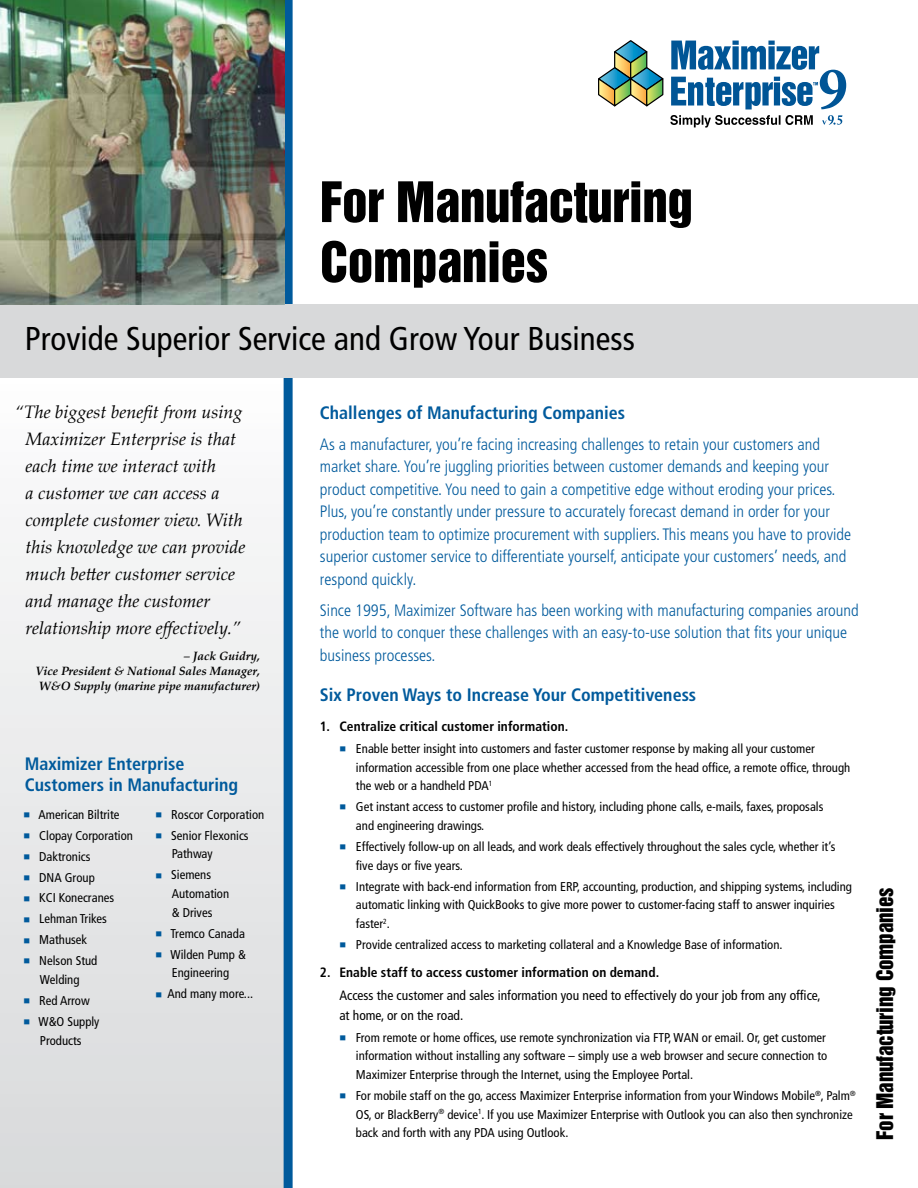
<style>
.page{position:relative;width:918px;height:1188px;background:#fff}
.page>*{position:absolute;margin:0;border:0;box-sizing:border-box;transform-origin:0 0}
.t1{font:51px/60px "Helvetica Inserat";letter-spacing:-.01em;color:#000}
.t2{font:condensed 33px "Frutiger LT Std";color:#000}
.t3{font:21px "Helvetica Inserat";letter-spacing:-.01em;color:#000}
.t4{font:italic 18px/27px "Palatino Linotype";color:#000}
.t5{font:700 condensed 18px/21px "Frutiger LT Std";color:#005a9c}
.t6{font:300 condensed 16.5px/22.5px "Frutiger LT Std";color:#005a9c}
.t7{font:condensed 13.5px/19.5px "Frutiger LT Std";color:#000}
.t8{font:700 condensed 13.5px "Frutiger LT Std";letter-spacing:.005em;color:#000}
.t9{font:condensed 12.75px/18.8px "Frutiger LT Std";color:#000}
.t10{font:italic 700 12px/15px "Palatino Linotype";color:#000;text-align:justify}
.s1{color:#005a9c}
</style>
<div class="page">
<div style="left:0;top:377px;width:288px;height:811px;background:linear-gradient(to bottom,#fdfdfd,#d8d9da)"></div>
<div style="left:284px;top:0;width:9px;height:1188px;background:#005a9c"></div>
<div style="left:0;top:304px;width:918px;height:74px;background:#d8d9da"></div>
<svg style="left:671px;top:41px;width:175px;height:68px"></svg>
<svg style="left:670px;top:115px;width:143px;height:13px"></svg>
<svg style="left:598px;top:40px;width:65px;height:66px"></svg>
<svg style="left:822px;top:115px;width:21px;height:10px"></svg>
<img style="left:0;top:0;width:284px;height:304px">
<h1 class="t1" style="left:320px;top:173px;width:374px">For Manufacturing<br>Companies</h1>
<h2 class="t2" style="left:25px;top:319px;width:612px">Provide Superior Service and Grow Your Business</h2>
<p class="t4" style="left:26px;top:398px;width:221px;text-indent:-11px">“The biggest benefit from using<br>Maximizer Enterprise is that each time we interact with<br>a customer we can access a complete customer view. With this knowledge we can provide much better customer service and manage the customer relationship more effectively.”</p>
<p class="t10" style="left:35px;top:648px;width:226px;text-indent:148px">– Jack Guidry, Vice President &amp; National Sales Manager, W&amp;O Supply (marine pipe manufacturer)</p>
<h3 class="t5" style="left:25px;top:753px;width:215px">Maximizer Enterprise<br>Customers in Manufacturing</h3>
<p class="t9" style="left:23px;top:805px;width:98px"><span class="s1">■</span> American Biltrite</p>
<p class="t9" style="left:23px;top:826px;width:111px"><span class="s1">■</span> Clopay Corporation</p>
<p class="t9" style="left:23px;top:847px;width:69px"><span class="s1">■</span> Daktronics</p>
<p class="t9" style="left:23px;top:868px;width:73px"><span class="s1">■</span> DNA Group</p>
<p class="t9" style="left:23px;top:889px;width:92px"><span class="s1">■</span> KCI Konecranes</p>
<p class="t9" style="left:23px;top:910px;width:85px"><span class="s1">■</span> Lehman Trikes</p>
<p class="t9" style="left:23px;top:931px;width:65px"><span class="s1">■</span> Mathusek</p>
<p class="t9" style="left:23px;top:951px;width:75px;text-align:center"><span class="s1">■</span> Nelson Stud<br>Welding</p>
<p class="t9" style="left:23px;top:991px;width:68px"><span class="s1">■</span> Red Arrow</p>
<p class="t9" style="left:23px;top:1012px;width:78px;text-align:center"><span class="s1">■</span> W&amp;O Supply<br>Products</p>
<p class="t9" style="left:155px;top:805px;width:110px"><span class="s1">■</span> Roscor Corporation</p>
<p class="t9" style="left:172px;top:826px;width:78px;text-indent:-16px"><span class="s1">■</span> Senior Flexonics<br>Pathway</p>
<p class="t9" style="left:172px;top:866px;width:59px;text-indent:-16px"><span class="s1">■</span> Siemens<br>Automation &amp; Drives</p>
<p class="t9" style="left:155px;top:924px;width:91px"><span class="s1">■</span> Tremco Canada</p>
<p class="t9" style="left:155px;top:945px;width:92px;text-align:center"><span class="s1">■</span> Wilden Pump &amp;<br>Engineering</p>
<p class="t9" style="left:155px;top:985px;width:99px"><span class="s1">■</span> And many more...</p>
<h3 class="t5" style="left:320px;top:402px;width:307px">Challenges of Manufacturing Companies</h3>
<p class="t6" style="left:320px;top:433px;width:533px">As a manufacturer, you’re facing increasing challenges to retain your customers and market share. You’re juggling priorities between customer demands and keeping your product competitive. You need to gain a competitive edge without eroding your prices.<br>Plus, you’re constantly under pressure to accurately forecast demand in order for your production team to optimize procurement with suppliers. This means you have to provide superior customer service to differentiate yourself, anticipate your customers’ needs, and respond quickly.</p>
<p class="t6" style="left:320px;top:599px;width:540px">Since 1995, Maximizer Software has been working with manufacturing companies around the world to conquer these challenges with an easy-to-use solution that fits your unique business processes.</p>
<h3 class="t5" style="left:320px;top:685px;width:378px">Six Proven Ways to Increase Your Competitiveness</h3>
<p class="t8" style="left:320px;top:718px;width:250px">1. Centralize critical customer information.</p>
<p class="t9" style="left:356px;top:739px;width:496px;text-indent:-16px"><span class="s1">■</span> Enable better insight into customers and faster customer response by making all your customer information accessible from one place whether accessed from the head office, a remote office, through the web or a handheld PDA<sup>1</sup></p>
<p class="t9" style="left:356px;top:797px;width:469px;text-indent:-16px"><span class="s1">■</span> Get instant access to customer profile and history, including phone calls, e-mails, faxes, proposals and engineering drawings.</p>
<p class="t9" style="left:356px;top:837px;width:481px;text-indent:-16px"><span class="s1">■</span> Effectively follow-up on all leads, and work deals effectively throughout the sales cycle, whether it’s five days or five years.</p>
<p class="t9" style="left:356px;top:877px;width:498px;text-indent:-16px"><span class="s1">■</span> Integrate with back-end information from ERP, accounting, production, and shipping systems, including automatic linking with QuickBooks to give more power to customer-facing staff to answer inquiries faster<sup>2</sup>.</p>
<p class="t9" style="left:339px;top:935px;width:445px"><span class="s1">■</span> Provide centralized access to marketing collateral and a Knowledge Base of information.</p>
<p class="t8" style="left:320px;top:965px;width:341px">2. Enable staff to access customer information on demand.</p>
<p class="t7" style="left:339px;top:986px;width:483px">Access the customer and sales information you need to effectively do your job from any office, at home, or on the road.</p>
<p class="t9" style="left:356px;top:1028px;width:473px;text-align:justify;text-indent:-16px"><span class="s1">■</span> From remote or home offices, use remote synchronization via FTP, WAN or email. Or, get customer information without installing any software – simply use a web browser and secure connection to Maximizer Enterprise through the Internet, using the Employee Portal.</p>
<p class="t9" style="left:356px;top:1086px;width:501px;text-indent:-16px"><span class="s1">■</span> For mobile staff on the go, access Maximizer Enterprise information from your Windows Mobile<sup>®</sup>, Palm<sup>®<br></sup>OS, or BlackBerry<sup>®</sup> device<sup>1</sup>. If you use Maximizer Enterprise with Outlook you can also then synchronize back and forth with any PDA using Outlook.</p>
<h3 class="t3" style="left:872px;top:1140px;width:254px;rotate:-90deg">For Manufacturing Companies</h3>
</div>
